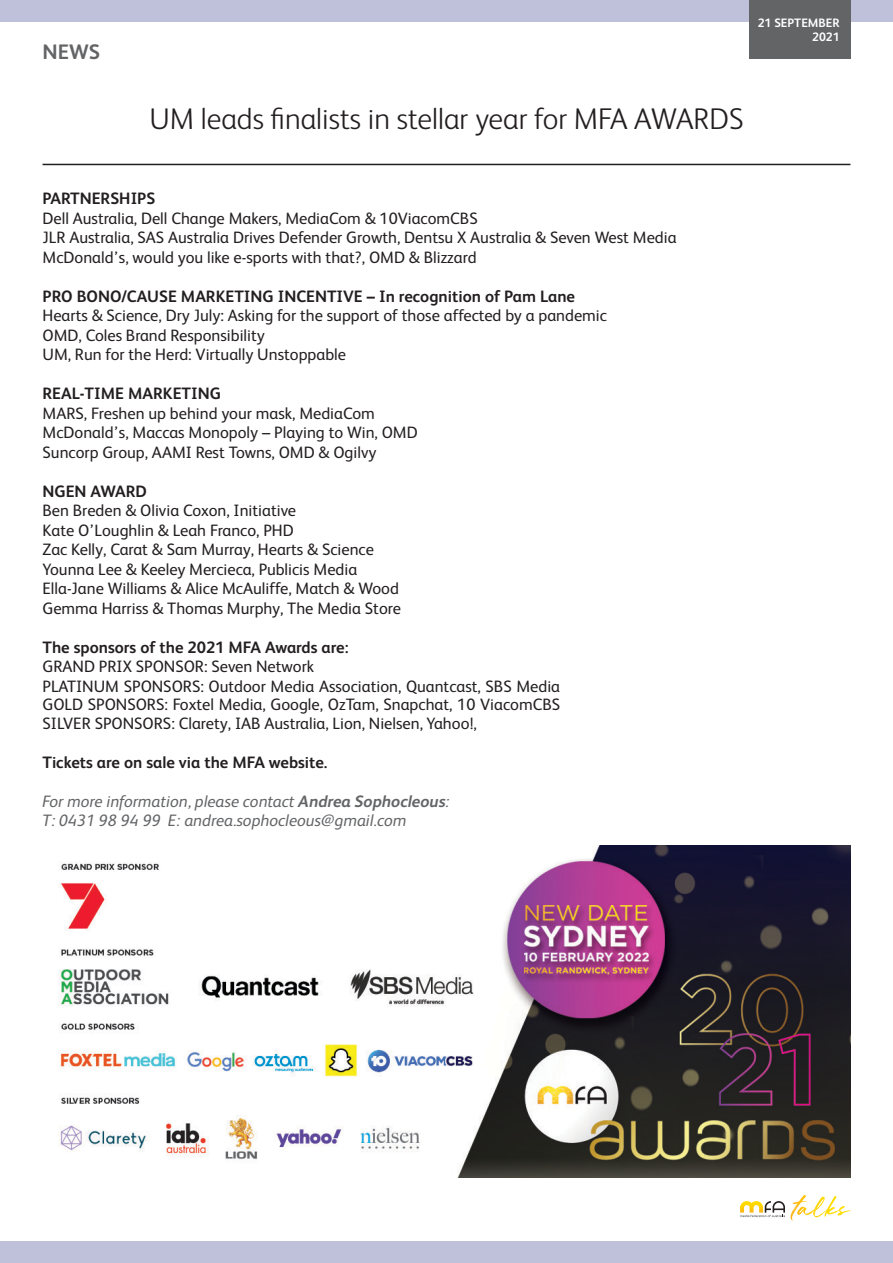
<style>
.page{position:relative;width:893px;height:1263px;background:#fff}
.page>*{position:absolute;margin:0;border:0;box-sizing:border-box;transform-origin:0 0}
.t1{font:300 30px "FS Albert";color:#231f20}
.t2{font:700 21px "FS Albert";color:#636466}
.t3{font:16.5px/18.8px "FS Albert";color:#231f20;text-align:justify}
.t4{font:700 16.5px "FS Albert";color:#231f20}
.t5{font:italic 16.5px/19.2px "FS Albert";color:#636466}
.t6{font:700 12.15px "FS Albert";color:#fff}
.s1{font-weight:700}
</style>
<div class="page">
<svg style="left:740px;top:1195px;width:110px;height:25px"></svg>
<img style="left:58px;top:845px;width:792px;height:333px">
<div style="left:0;top:0;width:893px;height:21px;background:#bec1d9"></div>
<div style="left:749px;top:0;width:101px;height:59px;background:#636466"></div>
<div style="left:0;top:1242px;width:893px;height:21px;background:#bec1d9"></div>
<hr style="left:43px;top:164px;width:807px;height:1px;background:#231f20">
<p class="t2" style="left:43px;top:37px;width:59px">NEWS</p>
<p class="t6" style="left:758px;top:14px;width:83px">21 SEPTEMBER</p>
<p class="t6" style="left:812px;top:29px;width:29px">2021</p>
<p class="t1" style="left:149px;top:99px;width:596px">UM leads finalists in stellar year for MFA AWARDS</p>
<p class="t4" style="left:43px;top:187px;width:114px">PARTNERSHIPS</p>
<p class="t3" style="left:43px;top:208px;width:437px">Dell Australia, Dell Change Makers, MediaCom &amp; 10ViacomCBS</p>
<p class="t3" style="left:43px;top:227px;width:636px">JLR Australia, SAS Australia Drives Defender Growth, Dentsu X Australia &amp; Seven West Media</p>
<p class="t3" style="left:43px;top:247px;width:436px">McDonald’s, would you like e-sports with that?, OMD &amp; Blizzard</p>
<p class="t4" style="left:43px;top:285px;width:534px">PRO BONO/CAUSE MARKETING INCENTIVE – In recognition of Pam Lane</p>
<p class="t3" style="left:43px;top:305px;width:566px">Hearts &amp; Science, Dry July: Asking for the support of those affected by a pandemic</p>
<p class="t3" style="left:43px;top:325px;width:224px">OMD, Coles Brand Responsibility</p>
<p class="t3" style="left:43px;top:344px;width:305px">UM, Run for the Herd: Virtually Unstoppable</p>
<p class="t4" style="left:43px;top:382px;width:180px">REAL-TIME MARKETING</p>
<p class="t3" style="left:43px;top:403px;width:334px">MARS, Freshen up behind your mask, MediaCom</p>
<p class="t3" style="left:43px;top:422px;width:377px">McDonald’s, Maccas Monopoly – Playing to Win, OMD</p>
<p class="t3" style="left:43px;top:442px;width:335px">Suncorp Group, AAMI Rest Towns, OMD &amp; Ogilvy</p>
<p class="t4" style="left:43px;top:480px;width:106px">NGEN AWARD</p>
<p class="t3" style="left:43px;top:500px;width:255px">Ben Breden &amp; Olivia Coxon, Initiative</p>
<p class="t3" style="left:43px;top:520px;width:253px">Kate O’Loughlin &amp; Leah Franco, PHD</p>
<p class="t3" style="left:43px;top:539px;width:333px">Zac Kelly, Carat &amp; Sam Murray, Hearts &amp; Science</p>
<p class="t3" style="left:43px;top:559px;width:316px">Younna Lee &amp; Keeley Mercieca, Publicis Media</p>
<p class="t3" style="left:43px;top:578px;width:358px">Ella-Jane Williams &amp; Alice McAuliffe, Match &amp; Wood</p>
<p class="t3" style="left:43px;top:598px;width:360px">Gemma Harriss &amp; Thomas Murphy, The Media Store</p>
<p class="t4" style="left:43px;top:636px;width:308px">The sponsors of the 2021 MFA Awards are:</p>
<p class="t3" style="left:43px;top:656px;width:273px">GRAND PRIX SPONSOR: Seven Network</p>
<p class="t3" style="left:43px;top:676px;width:519px">PLATINUM SPONSORS: Outdoor Media Association, Quantcast, SBS Media GOLD SPONSORS: Foxtel Media, Google, OzTam, Snapchat, 10 ViacomCBS SILVER SPONSORS: Clarety, IAB Australia, Lion, Nielsen, Yahoo!,</p>
<p class="t4" style="left:43px;top:751px;width:287px">Tickets are on sale via the MFA website.</p>
<p class="t5" style="left:43px;top:791px;width:408px">For more information, please contact <span class="s1">Andrea Sophocleous</span>:<br>T: 0431 98 94 99 E: andrea.sophocleous@gmail.com</p>
</div>
